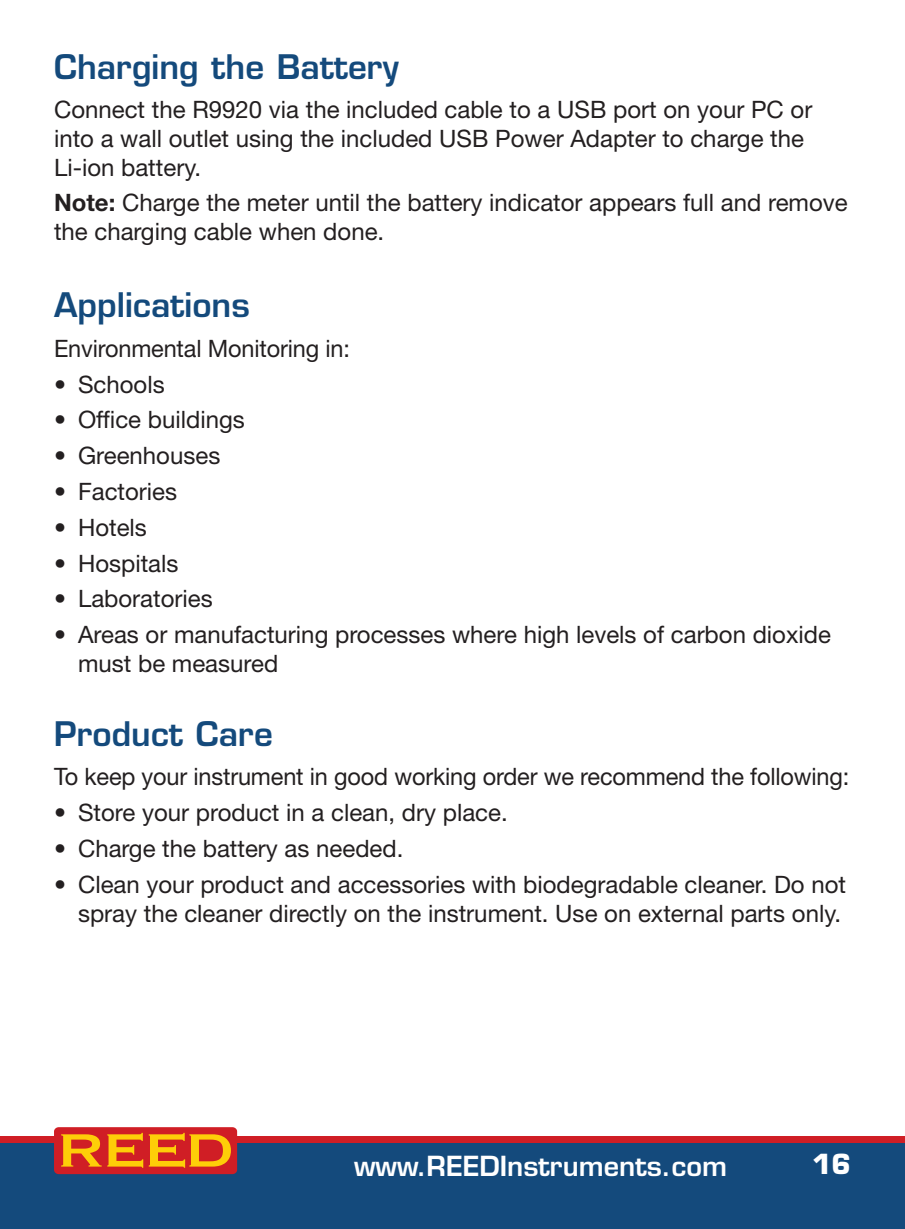
<style>
.page{position:relative;width:905px;height:1229px;background:#fff}
.page>*{position:absolute;margin:0;border:0;box-sizing:border-box;transform-origin:0 0}
.t1{font:600 33px "Eurostile LT Std";color:#144a7c}
.t2{font:600 27px "Eurostile LT Std";color:#fff}
.t3{font:700 27px "Eurostile LT Std";color:#fff}
.t4{font:24px/28.8px "Helvetica Neue LT Std";color:#231f20}
.s1{font-weight:700}
</style>
<div class="page">
<div style="left:0;top:1137px;width:904px;height:91px;background:#144a7c"></div>
<div style="left:0;top:1136px;width:904px;height:6px;background:#d01e25"></div>
<div style="left:54px;top:1127px;width:183px;height:47px;background:#d01e25;border-radius:5px"></div>
<svg style="left:61px;top:1132px;width:82px;height:35px"></svg>
<svg style="left:149px;top:1132px;width:82px;height:35px"></svg>
<h1 class="t1" style="left:54px;top:46px;width:346px">Charging the Battery</h1>
<p class="t4" style="left:54px;top:95px;width:759px">Connect the R9920 via the included cable to a USB port on your PC or into a wall outlet using the included USB Power Adapter to charge the<br>Li-ion battery.</p>
<p class="t4" style="left:54px;top:187px;width:795px"><span class="s1">Note:</span> Charge the meter until the battery indicator appears full and remove the charging cable when done.</p>
<h1 class="t1" style="left:54px;top:284px;width:197px">Applications</h1>
<p class="t4" style="left:54px;top:333px;width:297px">Environmental Monitoring in:</p>
<p class="t4" style="left:54px;top:369px;width:112px">• Schools</p>
<p class="t4" style="left:54px;top:405px;width:192px">• Office buildings</p>
<p class="t4" style="left:54px;top:441px;width:168px">• Greenhouses</p>
<p class="t4" style="left:54px;top:477px;width:125px">• Factories</p>
<p class="t4" style="left:54px;top:512px;width:94px">• Hotels</p>
<p class="t4" style="left:54px;top:548px;width:126px">• Hospitals</p>
<p class="t4" style="left:54px;top:584px;width:160px">• Laboratories</p>
<p class="t4" style="left:78px;top:620px;width:754px;text-indent:-24px">• Areas or manufacturing processes where high levels of carbon dioxide must be measured</p>
<h1 class="t1" style="left:54px;top:713px;width:220px">Product Care</h1>
<p class="t4" style="left:54px;top:762px;width:796px">To keep your instrument in good working order we recommend the following:</p>
<p class="t4" style="left:54px;top:798px;width:455px">• Store your product in a clean, dry place.</p>
<p class="t4" style="left:54px;top:834px;width:351px">• Charge the battery as needed.</p>
<p class="t4" style="left:54px;top:869px;width:793px;text-align:right">• Clean your product and accessories with biodegradable cleaner. Do not spray the cleaner directly on the instrument. Use on external parts only.</p>
<p class="t2" style="left:354px;top:1148px;width:374px">www.REEDInstruments.com</p>
<p class="t3" style="left:812px;top:1147px;width:40px">16</p>
</div>
